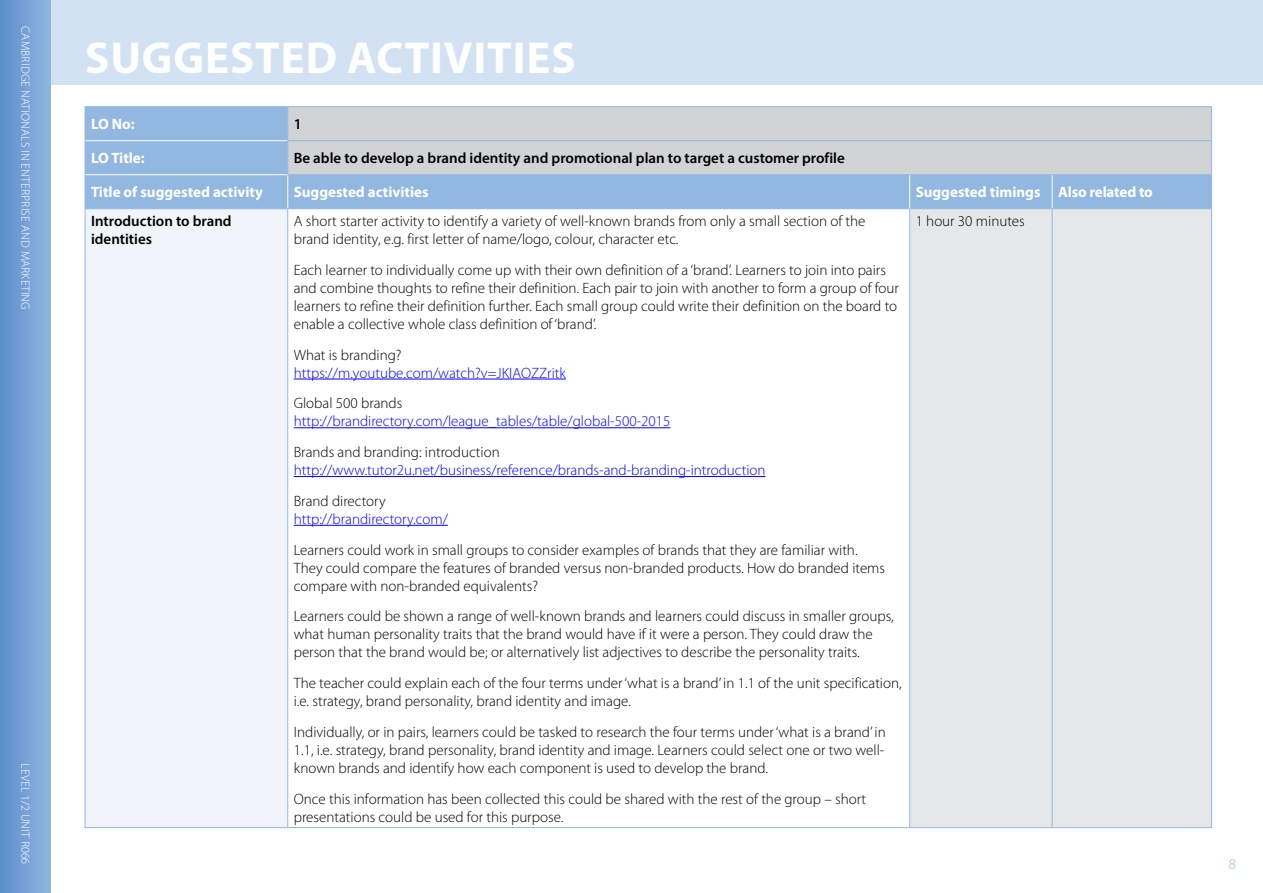
<style>
.page{position:relative;width:1263px;height:893px;background:#fff}
.page>*{position:absolute;margin:0;border:0;box-sizing:border-box;transform-origin:0 0}
.t1{font:700 45px "Myriad Pro";letter-spacing:.02em;color:#fff}
.Body_10pt{font:300 15px/18px "Myriad Pro";color:#000}
.Body_10pt-2{font:300 15px "Myriad Pro";color:#00f}
.Body_10pt-3{font:600 15px/18px "Myriad Pro";color:#000}
.Body_10pt-4{font:700 15px "Myriad Pro";color:#fff}
.t2{font:300 15px "Myriad Pro";color:#92b8e2}
.t3{font:300 12px "Myriad Pro";letter-spacing:.02em;color:#fff}
</style>
<div class="page">
<div style="left:0;top:0;width:51px;height:893px;background:linear-gradient(to right,#5d8ccc,#90b6e1)"></div>
<div style="left:51px;top:0;width:1212px;height:85px;background:#d3e2f3"></div>
<div style="left:86px;top:107px;width:1125px;height:101px;background:#92b8e2"></div>
<div style="left:288px;top:107px;width:923px;height:67px;background:#d1d3d4"></div>
<div style="left:85px;top:209px;width:203px;height:619px;background:#f1f4fb"></div>
<div style="left:910px;top:209px;width:301px;height:618px;background:#e6e7e8"></div>
<hr style="left:85px;top:140px;width:202px;height:1px;background:#fff">
<hr style="left:85px;top:174px;width:202px;height:1px;background:#fff">
<hr style="left:287px;top:175px;width:1px;height:33px;background:#fff">
<hr style="left:909px;top:175px;width:1px;height:33px;background:#fff">
<hr style="left:1052px;top:175px;width:1px;height:33px;background:#fff">
<hr style="left:85px;top:107px;width:1px;height:34px;background:#92b8e2">
<hr style="left:85px;top:106px;width:203px;height:1px;background:#92b8e2">
<hr style="left:287px;top:107px;width:1px;height:33px;background:#92b8e2">
<hr style="left:288px;top:106px;width:622px;height:1px;background:#92b8e2">
<hr style="left:910px;top:106px;width:142px;height:1px;background:#92b8e2">
<hr style="left:1052px;top:106px;width:160px;height:1px;background:#92b8e2">
<hr style="left:1211px;top:107px;width:1px;height:33px;background:#92b8e2">
<hr style="left:85px;top:141px;width:1px;height:34px;background:#92b8e2">
<hr style="left:287px;top:141px;width:1px;height:33px;background:#92b8e2">
<hr style="left:287px;top:140px;width:623px;height:1px;background:#92b8e2">
<hr style="left:910px;top:140px;width:142px;height:1px;background:#92b8e2">
<hr style="left:1052px;top:140px;width:160px;height:1px;background:#92b8e2">
<hr style="left:1211px;top:141px;width:1px;height:33px;background:#92b8e2">
<hr style="left:85px;top:175px;width:1px;height:33px;background:#92b8e2">
<hr style="left:287px;top:174px;width:623px;height:1px;background:#92b8e2">
<hr style="left:910px;top:174px;width:142px;height:1px;background:#92b8e2">
<hr style="left:1052px;top:174px;width:160px;height:1px;background:#92b8e2">
<hr style="left:1211px;top:175px;width:1px;height:33px;background:#92b8e2">
<hr style="left:85px;top:209px;width:1px;height:618px;background:#92b8e2">
<hr style="left:85px;top:208px;width:203px;height:1px;background:#92b8e2">
<hr style="left:287px;top:209px;width:1px;height:618px;background:#92b8e2">
<hr style="left:288px;top:208px;width:622px;height:1px;background:#92b8e2">
<hr style="left:909px;top:209px;width:1px;height:618px;background:#92b8e2">
<hr style="left:910px;top:208px;width:142px;height:1px;background:#92b8e2">
<hr style="left:1052px;top:209px;width:1px;height:618px;background:#92b8e2">
<hr style="left:1052px;top:208px;width:160px;height:1px;background:#92b8e2">
<hr style="left:1211px;top:209px;width:1px;height:618px;background:#92b8e2">
<hr style="left:85px;top:827px;width:203px;height:1px;background:#92b8e2">
<hr style="left:288px;top:827px;width:622px;height:1px;background:#92b8e2">
<hr style="left:910px;top:827px;width:142px;height:1px;background:#92b8e2">
<hr style="left:1052px;top:827px;width:160px;height:1px;background:#92b8e2">
<hr style="left:294px;top:379px;width:272px;height:1px;background:#00f">
<hr style="left:294px;top:427px;width:376px;height:1px;background:#00f">
<hr style="left:294px;top:476px;width:471px;height:1px;background:#00f">
<hr style="left:294px;top:525px;width:154px;height:1px;background:#00f">
<p class="t3" style="left:32px;top:26px;width:285px;rotate:90deg">CAMBRIDGE NATIONALS IN ENTERPRISE AND MARKETING</p>
<p class="t3" style="left:32px;top:763px;width:103px;rotate:90deg">LEVEL 1/2 UNIT R066</p>
<p class="t1" style="left:85px;top:28px;width:492px">SUGGESTED ACTIVITIES</p>
<p class="Body_10pt-4" style="left:91px;top:114px;width:45px">LO No:</p>
<p class="Body_10pt-3" style="left:294px;top:115px;width:10px">1</p>
<p class="Body_10pt-4" style="left:91px;top:148px;width:55px">LO Title:</p>
<p class="Body_10pt-3" style="left:294px;top:149px;width:553px">Be able to develop a brand identity and promotional plan to target a customer profile</p>
<p class="Body_10pt-4" style="left:91px;top:183px;width:173px">Title of suggested activity</p>
<p class="Body_10pt-4" style="left:294px;top:183px;width:136px">Suggested activities</p>
<p class="Body_10pt-4" style="left:916px;top:183px;width:126px">Suggested timings</p>
<p class="Body_10pt-4" style="left:1058px;top:183px;width:96px">Also related to</p>
<p class="Body_10pt-3" style="left:91px;top:212px;width:142px">Introduction to brand identities</p>
<p class="Body_10pt" style="left:294px;top:212px;width:573px">A short starter activity to identify a variety of well-known brands from only a small section of the brand identity, e.g. first letter of name/logo, colour, character etc.</p>
<p class="Body_10pt" style="left:294px;top:261px;width:607px">Each learner to individually come up with their own definition of a ‘brand’. Learners to join into pairs and combine thoughts to refine their definition. Each pair to join with another to form a group of four learners to refine their definition further. Each small group could write their definition on the board to enable a collective whole class definition of ‘brand’.</p>
<p class="Body_10pt" style="left:294px;top:346px;width:109px">What is branding?</p>
<p class="Body_10pt-2" style="left:294px;top:364px;width:274px">https://m.youtube.com/watch?v=JKIAOZZritk</p>
<p class="Body_10pt" style="left:294px;top:394px;width:110px">Global 500 brands</p>
<p class="Body_10pt-2" style="left:294px;top:413px;width:378px">http://brandirectory.com/league_tables/table/global-500-2015</p>
<p class="Body_10pt" style="left:294px;top:443px;width:207px">Brands and branding: introduction</p>
<p class="Body_10pt-2" style="left:294px;top:462px;width:473px">http://www.tutor2u.net/business/reference/brands-and-branding-introduction</p>
<p class="Body_10pt" style="left:294px;top:492px;width:93px">Brand directory</p>
<p class="Body_10pt-2" style="left:294px;top:511px;width:156px">http://brandirectory.com/</p>
<p class="Body_10pt" style="left:294px;top:541px;width:593px">Learners could work in small groups to consider examples of brands that they are familiar with.<br>They could compare the features of branded versus non-branded products. How do branded items compare with non-branded equivalents?</p>
<p class="Body_10pt" style="left:294px;top:608px;width:602px">Learners could be shown a range of well-known brands and learners could discuss in smaller groups, what human personality traits that the brand would have if it were a person. They could draw the person that the brand would be; or alternatively list adjectives to describe the personality traits.</p>
<p class="Body_10pt" style="left:294px;top:674px;width:609px">The teacher could explain each of the four terms under ‘what is a brand’ in 1.1 of the unit specification, i.e. strategy, brand personality, brand identity and image.</p>
<p class="Body_10pt" style="left:294px;top:723px;width:593px;text-align:justify">Individually, or in pairs, learners could be tasked to research the four terms under ‘what is a brand’ in 1.1, i.e. strategy, brand personality, brand identity and image. Learners could select one or two well&shy;known brands and identify how each component is used to develop the brand.</p>
<p class="Body_10pt" style="left:294px;top:790px;width:574px">Once this information has been collected this could be shared with the rest of the group – short presentations could be used for this purpose.</p>
<p class="Body_10pt" style="left:916px;top:212px;width:111px">1 hour 30 minutes</p>
<p class="t2" style="left:1229px;top:855px;width:9px">8</p>
</div>
